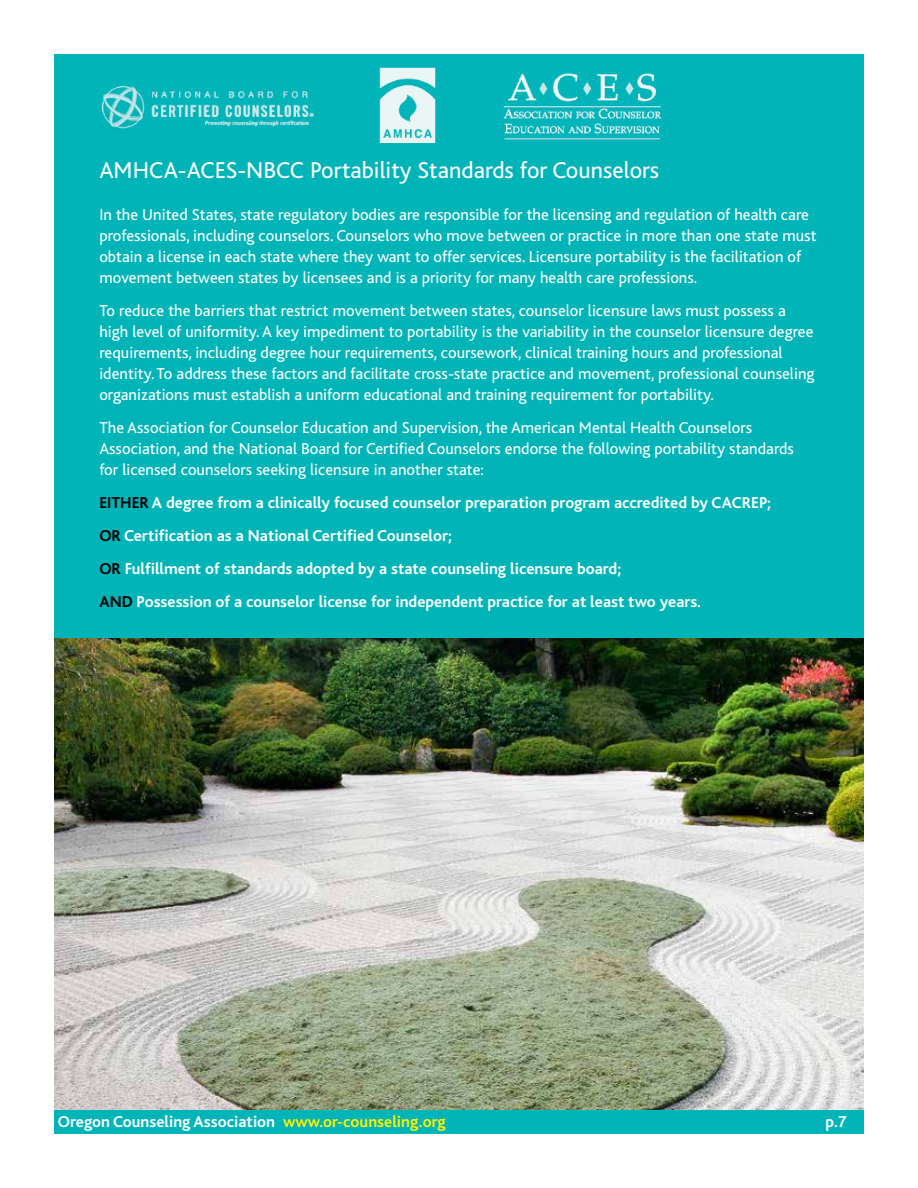
<style>
.page{position:relative;width:918px;height:1188px;background:#fff}
.page>*{position:absolute;margin:0;border:0;box-sizing:border-box;transform-origin:0 0}
.t1{font:24px "Bliss";color:#fff}
.t2{font:16.5px/21px "Bliss";color:#fff}
.t3{font:700 16.5px/33px "Bliss";color:#fff}
.s1{color:#000}
.s2{color:#fff200}
</style>
<div class="page">
<div style="left:54px;top:1109px;width:810px;height:25px;background:#00b4b8"></div>
<div style="left:54px;top:54px;width:810px;height:584px;background:#00b4b8"></div>
<img style="left:101px;top:67px;width:561px;height:76px">
<img style="left:54px;top:638px;width:810px;height:471px">
<h1 class="t1" style="left:99px;top:158px;width:561px">AMHCA-ACES-NBCC Portability Standards for Counselors</h1>
<p class="t2" style="left:99px;top:205px;width:719px">In the United States, state regulatory bodies are responsible for the licensing and regulation of health care professionals, including counselors. Counselors who move between or practice in more than one state must obtain a license in each state where they want to offer services. Licensure portability is the facilitation of movement between states by licensees and is a priority for many health care professions.</p>
<p class="t2" style="left:99px;top:301px;width:717px">To reduce the barriers that restrict movement between states, counselor licensure laws must possess a high level of uniformity. A key impediment to portability is the variability in the counselor licensure degree requirements, including degree hour requirements, coursework, clinical training hours and professional identity. To address these factors and facilitate cross-state practice and movement, professional counseling organizations must establish a uniform educational and training requirement for portability.</p>
<p class="t2" style="left:99px;top:418px;width:696px">The Association for Counselor Education and Supervision, the American Mental Health Counselors<br>Association, and the National Board for Certified Counselors endorse the following portability standards for licensed counselors seeking licensure in another state:</p>
<p class="t3" style="left:99px;top:487px;width:673px"><span class="s1">EITHER</span> A degree from a clinically focused counselor preparation program accredited by CACREP; <span class="s1">OR</span> Certification as a National Certified Counselor;<br><span class="s1">OR</span> Fulfillment of standards adopted by a state counseling licensure board;<br><span class="s1">AND</span> Possession of a counselor license for independent practice for at least two years.</p>
<p class="t3" style="left:58px;top:1105px;width:390px">Oregon Counseling Association <span class="s2">www.or-counseling.org</span></p>
<p class="t3" style="left:826px;top:1105px;width:23px">p.7</p>
</div>
